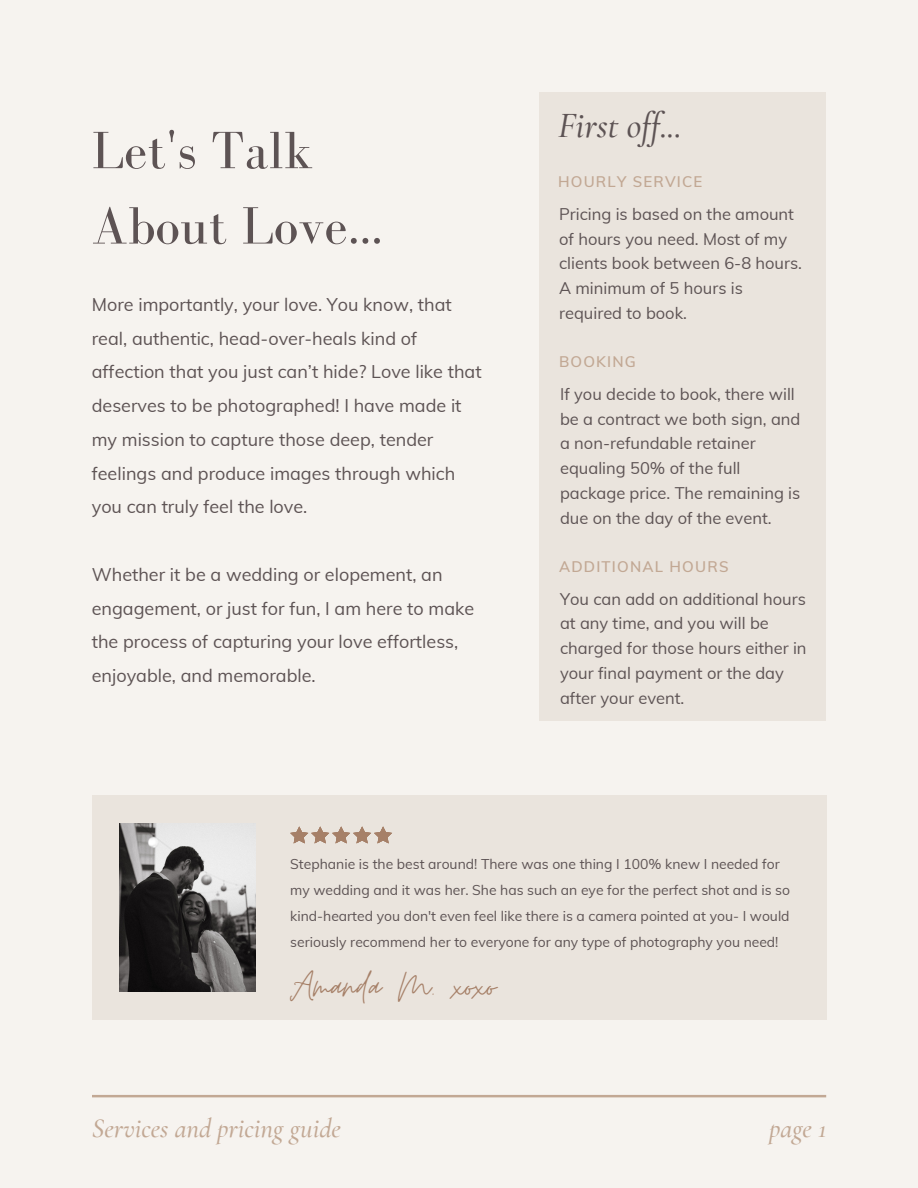
<style>
.page{position:relative;width:918px;height:1188px;background:#f6f3ef}
.page>*{position:absolute;margin:0;border:0;box-sizing:border-box;transform-origin:0 0}
.t1{font:54px/75.3px "Bodoni FLF";color:#5d5354}
.t2{font:44.55px "Moon Time";color:#a68068}
.t3{font:italic 500 36px "Cormorant Garamond";color:#5d5354}
.t4{font:italic 500 27px "Cormorant Garamond";color:#c2a894}
.t5{font:18px/33.8px "Muli";color:#5d5354}
.t6{font:16.5px/24.8px "Muli";color:#5d5354}
.t7{font:600 15px "Muli";letter-spacing:.08em;color:#c2a894}
.t8{font:13.95px/26.1px "Muli";color:#5d5354}
</style>
<div class="page">
<svg style="left:92px;top:1095px;width:734px;height:2px"></svg>
<div style="left:540px;top:92px;width:286px;height:629px;background:#eae4dd"></div>
<div style="left:92px;top:795px;width:734px;height:225px;background:#eae4dd"></div>
<img style="left:119px;top:823px;width:137px;height:169px">
<svg style="left:290px;top:827px;width:102px;height:16px"></svg>
<h1 class="t1" style="left:92px;top:112px;width:292px">Let's Talk<br>About Love...</h1>
<p class="t5" style="left:92px;top:287px;width:391px">More importantly, your love. You know, that real, authentic, head-over-heals kind of affection that you just can’t hide? Love like that deserves to be photographed! I have made it my mission to capture those deep, tender feelings and produce images through which you can truly feel the love.</p>
<p class="t5" style="left:92px;top:557px;width:384px">Whether it be a wedding or elopement, an engagement, or just for fun, I am here to make the process of capturing your love effortless, enjoyable, and memorable.</p>
<h3 class="t3" style="left:558px;top:104px;width:125px">First off...</h3>
<p class="t7" style="left:558px;top:172px;width:146px">HOURLY SERVICE</p>
<p class="t6" style="left:559px;top:201px;width:244px">Pricing is based on the amount of hours you need. Most of my clients book between 6-8 hours.<br>A minimum of 5 hours is required to book.</p>
<p class="t7" style="left:559px;top:352px;width:78px">BOOKING</p>
<p class="t6" style="left:560px;top:381px;width:242px">If you decide to book, there will be a contract we both sign, and a non-refundable retainer equaling 50% of the full package price. The remaining is due on the day of the event.</p>
<p class="t7" style="left:559px;top:557px;width:171px">ADDITIONAL HOURS</p>
<p class="t6" style="left:560px;top:586px;width:248px">You can add on additional hours at any time, and you will be charged for those hours either in your final payment or the day after your event.</p>
<p class="t8" style="left:290px;top:850px;width:501px">Stephanie is the best around! There was one thing I 100% knew I needed for my wedding and it was her. She has such an eye for the perfect shot and is so kind-hearted you don't even feel like there is a camera pointed at you- I would seriously recommend her to everyone for any type of photography you need!</p>
<h2 class="t2" style="left:290px;top:959px;width:207px">Amanda M. xoxo</h2>
<h3 class="t4" style="left:92px;top:1112px;width:251px">Services and pricing guide</h3>
<h3 class="t4" style="left:770px;top:1112px;width:58px">page 1</h3>
</div>
